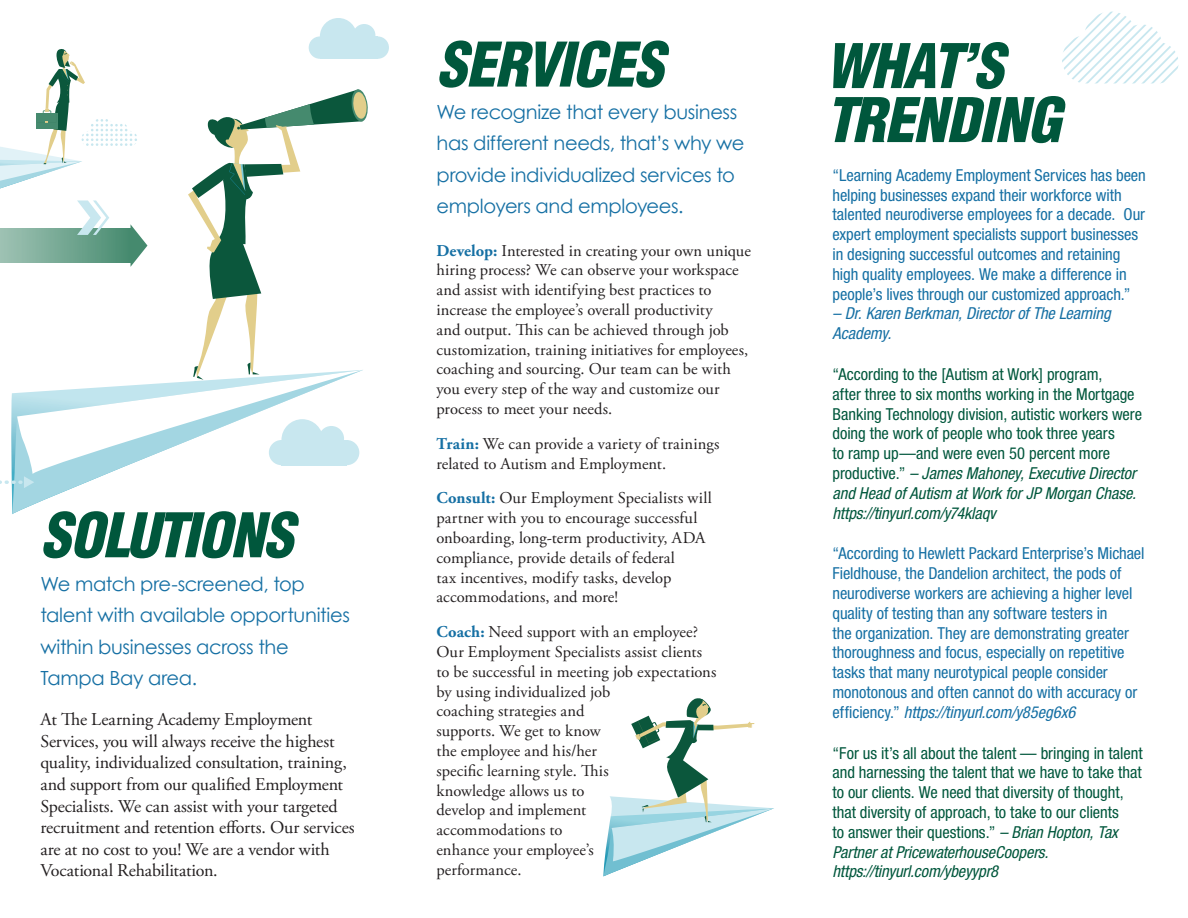
<style>
.page{position:relative;width:1188px;height:918px;background:#fff}
.page>*{position:absolute;margin:0;border:0;box-sizing:border-box;transform-origin:0 0}
.t1{font:italic 900 condensed 60px/54px "Helvetica LT Std";letter-spacing:-.015em;color:#00573c}
.t2{font:19.5px/31.5px "Century Gothic";letter-spacing:-.02em;color:#1670a4}
.t3{font:18px/21.6px "Adobe Garamond Pro";letter-spacing:-.01em;color:#231f20}
.t4{font:16.5px/19.8px "Adobe Garamond Pro";letter-spacing:.005em;color:#231f20}
.t5{font:condensed 16.5px/19.8px "Helvetica Neue LT Std";letter-spacing:-.005em;color:#1670a4}
.t6{font:condensed 16.5px/19.8px "Helvetica Neue LT Std";letter-spacing:-.005em;color:#00573c}
.t7{font:italic condensed 16.5px/19.8px "Helvetica Neue LT Std";letter-spacing:-.005em;color:#1670a4}
.s1{font-weight:700;color:#1670a4}
.s2{font-style:italic}
</style>
<div class="page">
<div style="left:320px;top:36px;width:58px;height:23px;background:#c8e7ef"></div>
<div style="left:353px;top:24px;width:22px;height:23px;background:#c8e7ef;border-radius:50%"></div>
<div style="left:320px;top:18px;width:37px;height:37px;background:#c8e7ef;border-radius:50%"></div>
<div style="left:367px;top:36px;width:22px;height:23px;background:#c8e7ef;border-radius:50%"></div>
<div style="left:309px;top:36px;width:22px;height:23px;background:#c8e7ef;border-radius:50%"></div>
<svg style="left:12px;top:488px;width:61px;height:26px"></svg>
<svg style="left:0;top:48px;width:368px;height:440px"></svg>
<svg style="left:1062px;top:12px;width:117px;height:71px"></svg>
<svg style="left:603px;top:698px;width:171px;height:178px"></svg>
<div style="left:281px;top:440px;width:66px;height:25px;background:#c8e7ef"></div>
<div style="left:319px;top:426px;width:25px;height:25px;background:#c8e7ef;border-radius:50%"></div>
<div style="left:281px;top:419px;width:42px;height:42px;background:#c8e7ef;border-radius:50%"></div>
<div style="left:334px;top:440px;width:25px;height:25px;background:#c8e7ef;border-radius:50%"></div>
<div style="left:269px;top:440px;width:25px;height:25px;background:#c8e7ef;border-radius:50%"></div>
<p class="t1" style="left:40px;top:509px;width:254px">SOLUTIONS</p>
<p class="t2" style="left:40px;top:568px;width:311px">We match pre-screened, top talent with available opportunities within businesses across the<br>Tampa Bay area.</p>
<p class="t3" style="left:40px;top:709px;width:316px">At The Learning Academy Employment Services, you will always receive the highest quality, individualized consultation, training, and support from our qualified Employment Specialists. We can assist with your targeted recruitment and retention efforts. Our services are at no cost to you! We are a vendor with Vocational Rehabilitation.</p>
<p class="t1" style="left:436px;top:38px;width:228px">SERVICES</p>
<p class="t2" style="left:436px;top:95px;width:309px">We recognize that every business has different needs, that’s why we provide individualized services to employers and employees.</p>
<p class="t4" style="left:436px;top:241px;width:316px"><span class="s1">Develop:</span> Interested in creating your own unique hiring process? We can observe your workspace and assist with identifying best practices to increase the employee’s overall productivity<br>and output. This can be achieved through job customization, training initiatives for employees, coaching and sourcing. Our team can be with you every step of the way and customize our process to meet your needs.</p>
<p class="t4" style="left:436px;top:434px;width:284px"><span class="s1">Train:</span> We can provide a variety of trainings related to Autism and Employment.</p>
<p class="t4" style="left:436px;top:489px;width:277px"><span class="s1">Consult:</span> Our Employment Specialists will partner with you to encourage successful onboarding, long-term productivity, ADA compliance, provide details of federal<br>tax incentives, modify tasks, develop accommodations, and more!</p>
<p class="t4" style="left:436px;top:623px;width:281px"><span class="s1">Coach:</span> Need support with an employee?<br>Our Employment Specialists assist clients to be successful in meeting job expectations by using individualized job<br>coaching strategies and<br>supports. We get to know<br>the employee and his/her<br>specific learning style. This<br>knowledge allows us to<br>develop and implement<br>accommodations to<br>enhance your employee’s<br>performance.</p>
<p class="t1" style="left:825px;top:40px;width:237px">WHAT’S<br>TRENDING</p>
<p class="t5" style="left:832px;top:165px;width:315px">“Learning Academy Employment Services has been helping businesses expand their workforce with talented neurodiverse employees for a decade. Our expert employment specialists support businesses in designing successful outcomes and retaining high quality employees. We make a difference in people’s lives through our customized approach.”</p>
<p class="t7" style="left:832px;top:304px;width:280px">– Dr. Karen Berkman, Director of The Learning<br>Academy.</p>
<p class="t6" style="left:832px;top:364px;width:311px">“According to the [Autism at Work] program,<br>after three to six months working in the Mortgage Banking Technology division, autistic workers were doing the work of people who took three years<br>to ramp up—and were even 50 percent more productive.” <span class="s2">– James Mahoney, Executive Director and Head of Autism at Work for JP Morgan Chase. https://tinyurl.com/y74klaqv</span></p>
<p class="t5" style="left:832px;top:543px;width:314px">“According to Hewlett Packard Enterprise’s Michael Fieldhouse, the Dandelion architect, the pods of neurodiverse workers are achieving a higher level quality of testing than any software testers in<br>the organization. They are demonstrating greater thoroughness and focus, especially on repetitive tasks that many neurotypical people consider monotonous and often cannot do with accuracy or efficiency.” <span class="s2">https://tinyurl.com/y85eg6x6</span></p>
<p class="t6" style="left:832px;top:743px;width:312px">“For us it’s all about the talent — bringing in talent and harnessing the talent that we have to take that to our clients. We need that diversity of thought, that diversity of approach, to take to our clients<br>to answer their questions.” <span class="s2">– Brian Hopton, Tax Partner at PricewaterhouseCoopers. https://tinyurl.com/ybeyypr8</span></p>
</div>
